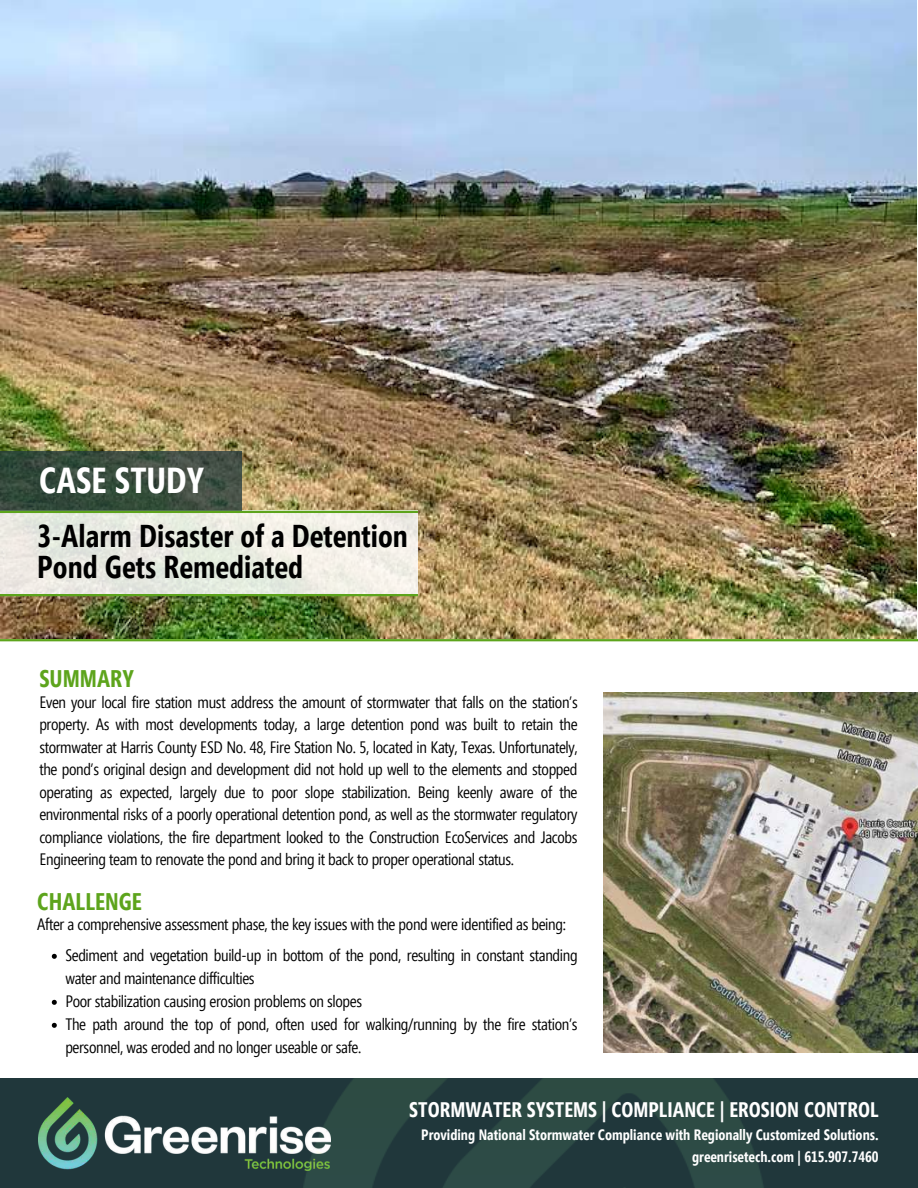
<style>
.page{position:relative;width:918px;height:1188px;background:#fff}
.page>*{position:absolute;margin:0;border:0;box-sizing:border-box;transform-origin:0 0}
.t1{font:700 36px "Segoe Condensed";color:#fff}
.t2{font:700 31.5px/31.5px "Segoe Condensed";color:#000}
.t3{font:700 24px "Segoe Condensed";color:#5da41c}
.t4{font:700 21px "Segoe Condensed";color:#fff}
.t5{font:16.5px/22.5px "Segoe Condensed";letter-spacing:-.02em;color:#000;text-align:justify}
.t6{font:700 15px/22px "Segoe Condensed";color:#fff;text-align:right}
</style>
<div class="page">
<img style="left:0;top:0;width:917px;height:639px">
<svg style="left:0;top:513px;width:417px;height:81px;background:#ebebe3"></svg>
<div style="left:0;top:1079px;width:918px;height:109px;background:#20373b"></div>
<svg style="left:0;top:451px;width:242px;height:59px;background:#394c3e"></svg>
<img style="left:298px;top:1078px;width:469px;height:110px">
<img style="left:38px;top:1098px;width:293px;height:73px">
<hr style="left:0;top:639px;width:918px;height:2px;background:#5da41c">
<hr style="left:0;top:594px;width:418px;height:2px;background:#5da41c">
<hr style="left:0;top:511px;width:418px;height:2px;background:#5da41c">
<img style="left:604px;top:693px;width:314px;height:360px">
<svg style="left:52px;top:954px;width:5px;height:5px"></svg>
<svg style="left:52px;top:1000px;width:5px;height:5px"></svg>
<svg style="left:52px;top:1023px;width:5px;height:5px"></svg>
<h1 class="t1" style="left:39px;top:458px;width:166px">CASE STUDY</h1>
<h2 class="t2" style="left:37px;top:520px;width:372px">3-Alarm Disaster of a Detention<br>Pond Gets Remediated</h2>
<h3 class="t3" style="left:39px;top:664px;width:96px">SUMMARY</h3>
<p class="t5" style="left:39px;top:691px;width:540px">Even your local fire station must address the amount of stormwater that falls on the station’s property. As with most developments today, a large detention pond was built to retain the stormwater at Harris County ESD No. 48, Fire Station No. 5, located in Katy, Texas. Unfortunately, the pond’s original design and development did not hold up well to the elements and stopped operating as expected, largely due to poor slope stabilization. Being keenly aware of the environmental risks of a poorly operational detention pond, as well as the stormwater regulatory compliance violations, the fire department looked to the Construction EcoServices and Jacobs Engineering team to renovate the pond and bring it back to proper operational status.</p>
<h3 class="t3" style="left:37px;top:886px;width:106px">CHALLENGE</h3>
<p class="t5" style="left:65px;top:944px;width:514px;line-height:23px;text-align:left">Sediment and vegetation build-up in bottom of the pond, resulting in constant standing water and maintenance difficulties<br>Poor stabilization causing erosion problems on slopes<br>The path around the top of pond, often used for walking/running by the fire station’s personnel, was eroded and no longer useable or safe.</p>
<p class="t5" style="left:37px;top:913px;width:530px">After a comprehensive assessment phase, the key issues with the pond were identified as being:</p>
<p class="t4" style="left:409px;top:1096px;width:471px">STORMWATER SYSTEMS | COMPLIANCE | EROSION CONTROL</p>
<p class="t6" style="left:421px;top:1124px;width:459px">Providing National Stormwater Compliance with Regionally Customized Solutions. greenrisetech.com | 615.907.7460</p>
</div>
